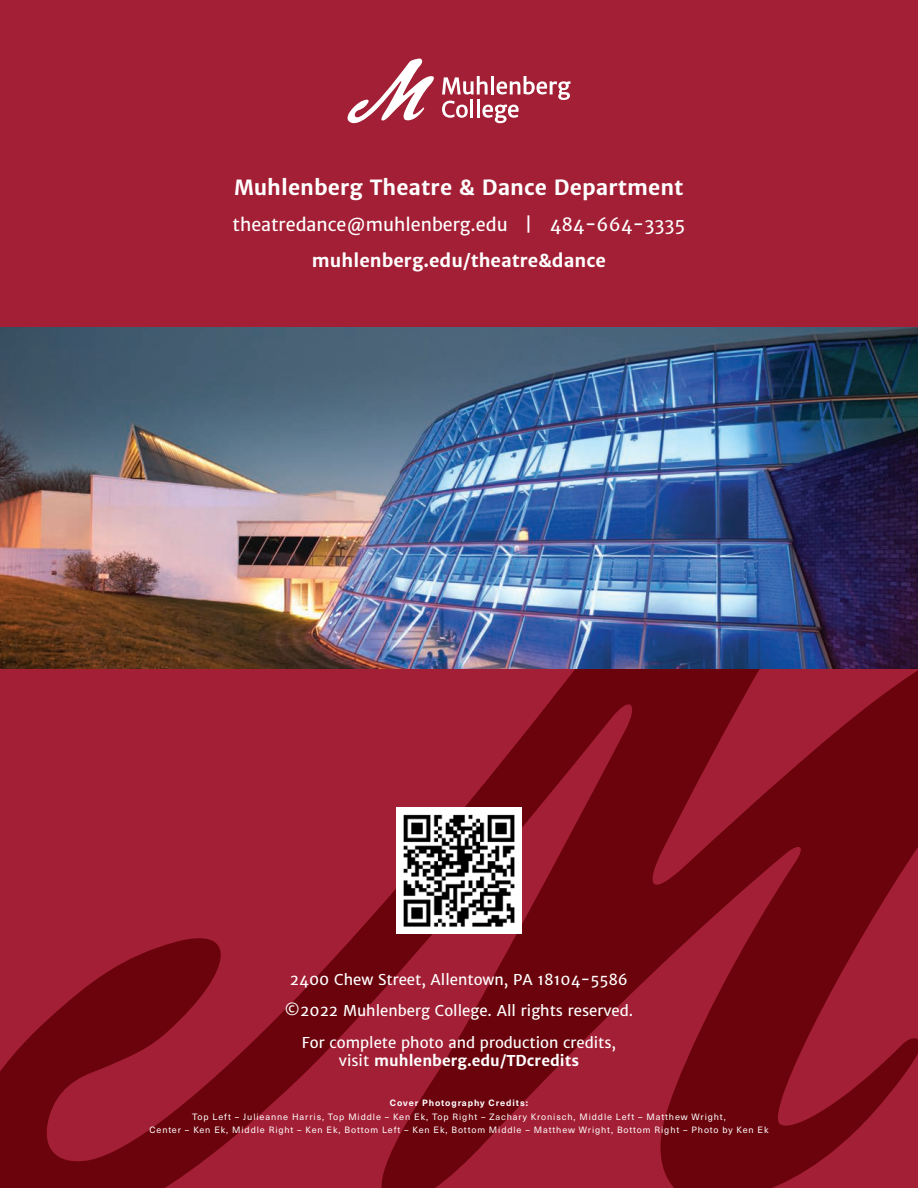
<style>
.page{position:relative;width:918px;height:1188px;background:#a31f35}
.page>*{position:absolute;margin:0;border:0;box-sizing:border-box;transform-origin:0 0}
.t1{font:700 21px "Merriweather Sans";color:#fff}
.t2{font:18px "Merriweather Sans";color:#fff}
.t3{font:700 18px "Merriweather Sans";color:#fff}
.t4{font:15px/18px "Merriweather Sans";color:#fff;text-align:center}
.t5{font:9px/13.5px "Neue Haas Unica Pro";letter-spacing:.1em;color:#fff;text-align:center}
.s1{font-weight:700}
</style>
<div class="page">
<svg style="left:0;top:669px;width:918px;height:519px"></svg>
<svg style="left:347px;top:58px;width:87px;height:66px"></svg>
<svg style="left:442px;top:76px;width:128px;height:47px"></svg>
<img style="left:0;top:327px;width:918px;height:342px">
<img style="left:396px;top:808px;width:126px;height:125px">
<p class="t1" style="left:234px;top:173px;width:451px">Muhlenberg Theatre &amp; Dance Department</p>
<p class="t2" style="left:233px;top:212px;width:454px">theatredance@muhlenberg.edu | 484-664-3335</p>
<p class="t3" style="left:312px;top:248px;width:296px">muhlenberg.edu/theatre&amp;dance</p>
<p class="t4" style="left:290px;top:970px;width:339px">2400 Chew Street, Allentown, PA 18104-5586</p>
<p class="t4" style="left:285px;top:1002px;width:350px">©2022 Muhlenberg College. All rights reserved.</p>
<p class="t4" style="left:302px;top:1033px;width:316px">For complete photo and production credits, visit <span class="s1">muhlenberg.edu/TDcredits</span></p>
<p class="t5" style="left:149px;top:1097px;width:621px"><span class="s1">Cover Photography Credits:<br></span>Top Left – Julieanne Harris, Top Middle – Ken Ek, Top Right – Zachary Kronisch, Middle Left – Matthew Wright,<br>Center – Ken Ek, Middle Right – Ken Ek, Bottom Left – Ken Ek, Bottom Middle – Matthew Wright, Bottom Right – Photo by Ken Ek</p>
</div>
